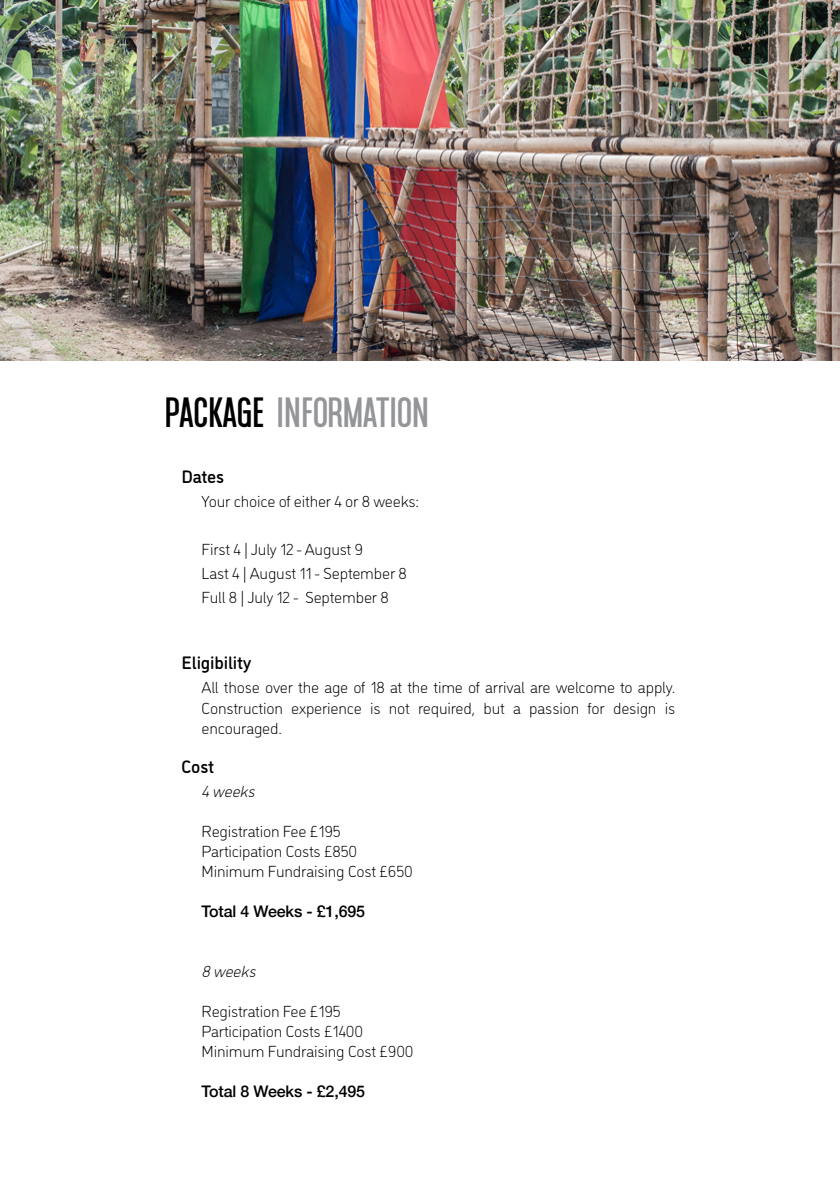
<style>
.page{position:relative;width:840px;height:1191px;background:#fff}
.page>*{position:absolute;margin:0;border:0;box-sizing:border-box;transform-origin:0 0}
.t1{font:40px "Americana";letter-spacing:-.015em;color:#939598}
.t2{font:500 18px "DI Nosaur";letter-spacing:-.01em;color:#000}
.t3{font:300 16px/20px "DI Nosaur";letter-spacing:-.01em;color:#000}
.t4{font:500 16px "Helvetica Neue";letter-spacing:-.01em;color:#000}
.t5{font:italic 300 16px "DI Nosaur";color:#000}
.s1{color:#000}
</style>
<div class="page">
<img style="left:0;top:0;width:839px;height:361px">
<h1 class="t1" style="left:164px;top:389px;width:266px"><span class="s1">PACKAGE</span> INFORMATION</h1>
<p class="t2" style="left:181px;top:463px;width:44px">Dates</p>
<p class="t3" style="left:201px;top:491px;width:219px">Your choice of either 4 or 8 weeks:</p>
<p class="t3" style="left:201px;top:537px;width:207px;line-height:24px">First 4 | July 12 - August 9<br>Last 4 | August 11 - September 8<br>Full 8 | July 12 - September 8</p>
<p class="t2" style="left:181px;top:649px;width:71px">Eligibility</p>
<p class="t3" style="left:201px;top:677px;width:475px;text-align:justify">All those over the age of 18 at the time of arrival are welcome to apply.<br>Construction experience is not required, but a passion for design is encouraged.</p>
<p class="t2" style="left:181px;top:753px;width:34px">Cost</p>
<p class="t5" style="left:201px;top:780px;width:59px">4weeks</p>
<p class="t3" style="left:201px;top:820px;width:212px">Registration Fee £195<br>Participation Costs £850<br>Minimum Fundraising Cost £650</p>
<p class="t4" style="left:201px;top:898px;width:165px">Total 4 Weeks - £1,695</p>
<p class="t5" style="left:201px;top:960px;width:60px">8weeks</p>
<p class="t3" style="left:201px;top:1000px;width:213px">Registration Fee £195<br>Participation Costs £1400<br>Minimum Fundraising Cost £900</p>
<p class="t4" style="left:201px;top:1078px;width:165px">Total 8 Weeks - £2,495</p>
</div>
